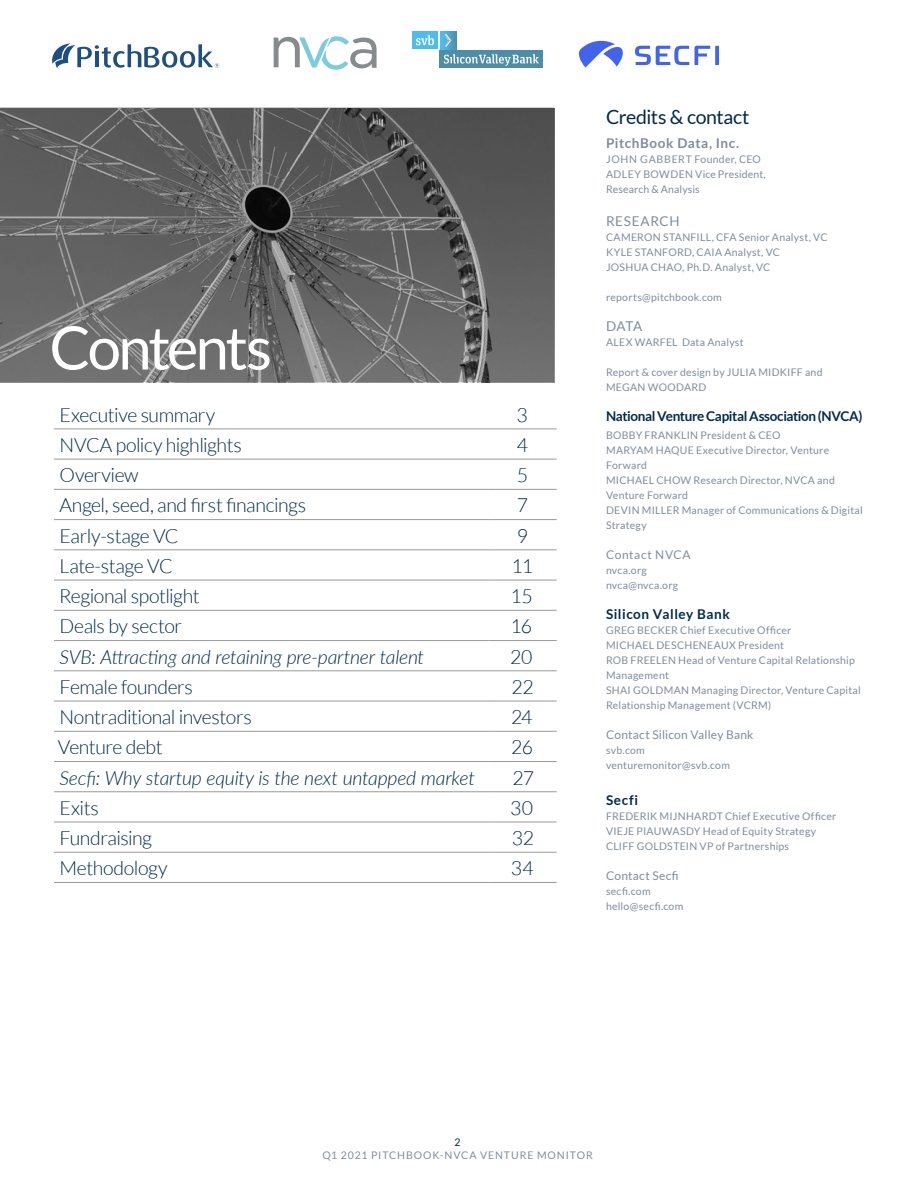
<style>
.page{position:relative;width:918px;height:1188px;background:#fff}
.page>*{position:absolute;margin:0;border:0;box-sizing:border-box;transform-origin:0 0}
.t1{font:60px "Lato";letter-spacing:-.05em;color:#fff}
.t2{font:300 19.5px "Lato";letter-spacing:-.025em;color:#002b49}
.t3{font:italic 300 19.5px "Lato";letter-spacing:-.01em;color:#002b49}
.t4{font:19.5px "Lato";letter-spacing:-.02em;color:#002b49}
.t5{font:700 13.5px "Lato";letter-spacing:-.025em;color:#002b49}
.t6{font:700 13.5px "Lato";letter-spacing:.045em;color:#7e8d9f}
.t7{font:700 13.5px "Lato";letter-spacing:.04em;color:#002b49}
.t8{font:13.5px "Lato";letter-spacing:.045em;color:#7e8d9f}
.t9{font:12px "Lato";letter-spacing:.02em;color:#7e8d9f}
.t10{font:12px "Lato";letter-spacing:.05em;color:#7e8d9f}
.t11{font:10.5px/15px "Lato";letter-spacing:.025em;color:#7e8d9f}
.t12{font:10.5px "Lato";letter-spacing:.085em;color:#7e8d9f}
.t13{font:10.5px "Lato";color:#002b49}
</style>
<div class="page">
<svg style="left:274px;top:36px;width:103px;height:34px"></svg>
<div style="left:439px;top:51px;width:104px;height:17px;background:#4d8da6"></div>
<svg style="left:444px;top:54px;width:95px;height:12px"></svg>
<svg style="left:440px;top:32px;width:17px;height:17px"></svg>
<svg style="left:444px;top:33px;width:8px;height:15px"></svg>
<div style="left:412px;top:32px;width:26px;height:17px;background:#4dbdeb"></div>
<svg style="left:416px;top:35px;width:18px;height:10px"></svg>
<svg style="left:52px;top:43px;width:167px;height:25px"></svg>
<svg style="left:579px;top:41px;width:44px;height:27px"></svg>
<svg style="left:635px;top:46px;width:54px;height:19px"></svg>
<svg style="left:695px;top:46px;width:15px;height:19px"></svg>
<svg style="left:715px;top:46px;width:4px;height:19px"></svg>
<svg style="left:0;top:108px;width:554px;height:274px;background:#636363"></svg>
<hr style="left:54px;top:429px;width:434px;height:1px;background:#999">
<hr style="left:54px;top:459px;width:434px;height:1px;background:#999">
<hr style="left:54px;top:489px;width:434px;height:1px;background:#999">
<hr style="left:54px;top:519px;width:434px;height:1px;background:#999">
<hr style="left:54px;top:549px;width:434px;height:1px;background:#999">
<hr style="left:54px;top:580px;width:434px;height:1px;background:#999">
<hr style="left:54px;top:610px;width:434px;height:1px;background:#999">
<hr style="left:54px;top:640px;width:434px;height:1px;background:#999">
<hr style="left:54px;top:670px;width:434px;height:1px;background:#999">
<hr style="left:54px;top:701px;width:434px;height:1px;background:#999">
<hr style="left:54px;top:731px;width:434px;height:1px;background:#999">
<hr style="left:54px;top:761px;width:434px;height:1px;background:#999">
<hr style="left:54px;top:791px;width:434px;height:1px;background:#999">
<hr style="left:54px;top:822px;width:434px;height:1px;background:#999">
<hr style="left:54px;top:852px;width:434px;height:1px;background:#999">
<hr style="left:54px;top:882px;width:434px;height:1px;background:#999">
<hr style="left:488px;top:459px;width:69px;height:1px;background:#999">
<hr style="left:488px;top:489px;width:69px;height:1px;background:#999">
<hr style="left:488px;top:519px;width:69px;height:1px;background:#999">
<hr style="left:488px;top:549px;width:69px;height:1px;background:#999">
<hr style="left:488px;top:580px;width:69px;height:1px;background:#999">
<hr style="left:488px;top:610px;width:69px;height:1px;background:#999">
<hr style="left:488px;top:640px;width:69px;height:1px;background:#999">
<hr style="left:488px;top:670px;width:69px;height:1px;background:#999">
<hr style="left:488px;top:701px;width:69px;height:1px;background:#999">
<hr style="left:488px;top:731px;width:69px;height:1px;background:#999">
<hr style="left:488px;top:761px;width:69px;height:1px;background:#999">
<hr style="left:488px;top:791px;width:69px;height:1px;background:#999">
<hr style="left:488px;top:822px;width:69px;height:1px;background:#999">
<hr style="left:488px;top:852px;width:69px;height:1px;background:#999">
<hr style="left:488px;top:882px;width:69px;height:1px;background:#999">
<hr style="left:488px;top:429px;width:69px;height:1px;background:#999">
<h1 class="t1" style="left:50px;top:314px;width:224px">Contents</h1>
<h2 class="t2" style="left:60px;top:404px;width:157px">Executive summary</h2>
<h2 class="t2" style="left:516px;top:404px;width:13px">3</h2>
<h2 class="t2" style="left:60px;top:434px;width:184px">NVCA policy highlights</h2>
<h2 class="t2" style="left:517px;top:434px;width:13px">4</h2>
<h2 class="t2" style="left:60px;top:465px;width:81px">Overview</h2>
<h2 class="t2" style="left:517px;top:465px;width:13px">5</h2>
<h2 class="t2" style="left:59px;top:495px;width:248px">Angel, seed, and first financings</h2>
<h2 class="t2" style="left:517px;top:495px;width:13px">7</h2>
<h2 class="t2" style="left:60px;top:525px;width:121px">Early-stage VC</h2>
<h2 class="t2" style="left:517px;top:525px;width:13px">9</h2>
<h2 class="t2" style="left:60px;top:555px;width:115px">Late-stage VC</h2>
<h2 class="t2" style="left:512px;top:555px;width:23px">11</h2>
<h2 class="t2" style="left:59px;top:586px;width:142px">Regional spotlight</h2>
<h2 class="t2" style="left:511px;top:586px;width:24px">15</h2>
<h2 class="t2" style="left:60px;top:616px;width:124px">Deals by sector</h2>
<h2 class="t2" style="left:510px;top:616px;width:23px">16</h2>
<h2 class="t3" style="left:59px;top:643px;width:366px">SVB: Attracting and retaining pre-partner talent</h2>
<h2 class="t2" style="left:510px;top:646px;width:24px">20</h2>
<h2 class="t2" style="left:60px;top:676px;width:135px">Female founders</h2>
<h2 class="t2" style="left:511px;top:676px;width:24px">22</h2>
<h2 class="t2" style="left:60px;top:707px;width:194px">Nontraditional investors</h2>
<h2 class="t2" style="left:511px;top:707px;width:23px">24</h2>
<h2 class="t2" style="left:58px;top:737px;width:106px">Venture debt</h2>
<h2 class="t2" style="left:511px;top:737px;width:23px">26</h2>
<h2 class="t3" style="left:59px;top:764px;width:417px">Secfi: Why startup equity is the next untapped market</h2>
<h2 class="t2" style="left:512px;top:767px;width:23px">27</h2>
<h2 class="t2" style="left:60px;top:797px;width:41px">Exits</h2>
<h2 class="t2" style="left:510px;top:797px;width:24px">30</h2>
<h2 class="t2" style="left:60px;top:828px;width:94px">Fundraising</h2>
<h2 class="t2" style="left:512px;top:828px;width:24px">32</h2>
<h2 class="t2" style="left:60px;top:858px;width:110px">Methodology</h2>
<h2 class="t2" style="left:511px;top:858px;width:24px">34</h2>
<h2 class="t4" style="left:606px;top:106px;width:145px">Credits &amp; contact</h2>
<p class="t6" style="left:606px;top:135px;width:135px">PitchBook Data, Inc.</p>
<p class="t11" style="left:606px;top:152px;width:161px">JOHN GABBERT Founder, CEO<br>ADLEY BOWDEN Vice President,<br>Research &amp; Analysis</p>
<p class="t8" style="left:606px;top:213px;width:75px">RESEARCH</p>
<p class="t11" style="left:606px;top:230px;width:223px">CAMERON STANFILL, CFA Senior Analyst, VC<br>KYLE STANFORD, CAIA Analyst, VC<br>JOSHUA CHAO, Ph.D. Analyst, VC</p>
<p class="t11" style="left:606px;top:290px;width:117px">reports@pitchbook.com</p>
<p class="t8" style="left:606px;top:318px;width:38px">DATA</p>
<p class="t11" style="left:606px;top:335px;width:139px">ALEX WARFEL Data Analyst</p>
<p class="t11" style="left:606px;top:365px;width:218px">Report &amp; cover design by JULIA MIDKIFF and<br>MEGAN WOODARD</p>
<p class="t5" style="left:606px;top:408px;width:258px">National Venture Capital Association (NVCA)</p>
<p class="t11" style="left:606px;top:428px;width:258px">BOBBY FRANKLIN President &amp; CEO<br>MARYAM HAQUE Executive Director, Venture<br>Forward<br>MICHAEL CHOW Research Director, NVCA and<br>Venture Forward<br>DEVIN MILLER Manager of Communications &amp; Digital<br>Strategy</p>
<p class="t10" style="left:606px;top:548px;width:86px">Contact NVCA</p>
<p class="t11" style="left:606px;top:563px;width:74px">nvca.org nvca@nvca.org</p>
<p class="t7" style="left:606px;top:606px;width:125px">Silicon Valley Bank</p>
<p class="t11" style="left:606px;top:623px;width:256px">GREG BECKER Chief Executive Officer<br>MICHAEL DESCHENEAUX President<br>ROB FREELEN Head of Venture Capital Relationship Management<br>SHAI GOLDMAN Managing Director, Venture Capital Relationship Management (VCRM)</p>
<p class="t9" style="left:606px;top:728px;width:149px">Contact Silicon Valley Bank</p>
<p class="t11" style="left:606px;top:743px;width:126px">svb.com venturemonitor@svb.com</p>
<p class="t5" style="left:606px;top:792px;width:34px">Secfi</p>
<p class="t11" style="left:606px;top:809px;width:232px">FREDERIK MIJNHARDT Chief Executive Officer<br>VIEJE PIAUWASDY Head of Equity Strategy<br>CLIFF GOLDSTEIN VP of Partnerships</p>
<p class="t9" style="left:606px;top:869px;width:74px">Contact Secfi</p>
<p class="t11" style="left:606px;top:884px;width:79px">secfi.com hello@secfi.com</p>
<p class="t13" style="left:455px;top:1137px;width:8px">2</p>
<p class="t12" style="left:322px;top:1149px;width:272px">Q1 2021 PITCHBOOK-NVCA VENTURE MONITOR</p>
</div>
